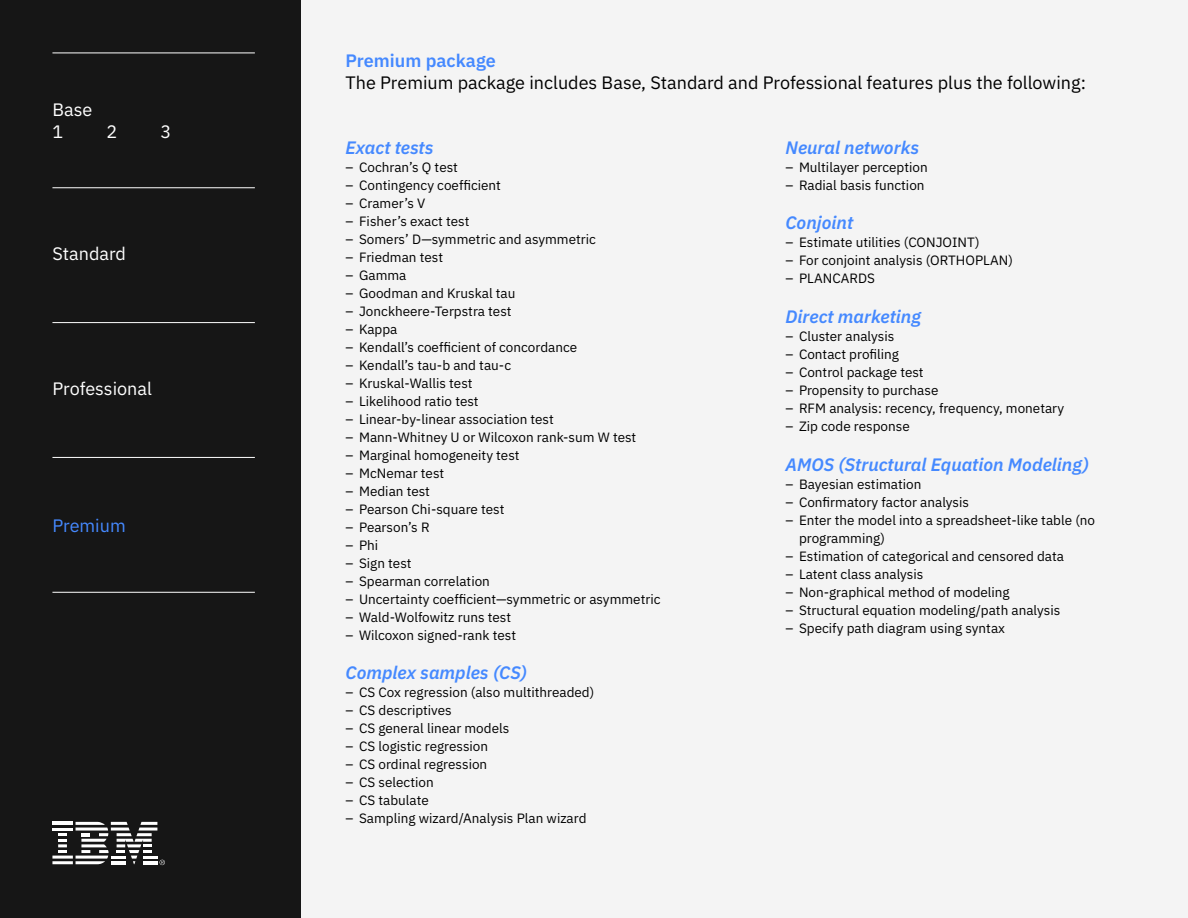
<style>
.page{position:relative;width:1188px;height:918px;background:#fff}
.page>*{position:absolute;margin:0;border:0;box-sizing:border-box;transform-origin:0 0}
.t1{font:italic 600 18px "IBM Plex Sans";color:#4589ff}
.t2{font:18px "IBM Plex Sans";color:#000}
.t3{font:18px "IBM Plex Sans";color:#fff}
.t4{font:600 18px "IBM Plex Sans";color:#4589ff}
.t5{font:18px "IBM Plex Sans";color:#4589ff}
.t6{font:13.5px/18px "IBM Plex Sans";color:#000}
</style>
<div class="page">
<div style="left:302px;top:0;width:886px;height:918px;background:#f4f4f4"></div>
<div style="left:0;top:0;width:301px;height:918px;background:#161616"></div>
<hr style="left:52px;top:53px;width:203px;height:1px;background:#fff">
<hr style="left:52px;top:187px;width:203px;height:1px;background:#fff">
<hr style="left:52px;top:322px;width:203px;height:1px;background:#fff">
<hr style="left:52px;top:457px;width:203px;height:1px;background:#fff">
<hr style="left:52px;top:592px;width:203px;height:1px;background:#fff">
<svg style="left:52px;top:822px;width:113px;height:43px"></svg>
<hr style="left:52px;top:822px;width:21px;height:3px;background:#fff">
<p class="t3" style="left:52px;top:96px;width:42px">Base</p>
<p class="t3" style="left:52px;top:118px;width:12px">1</p>
<p class="t3" style="left:106px;top:118px;width:12px">2</p>
<p class="t3" style="left:160px;top:118px;width:12px">3</p>
<p class="t3" style="left:52px;top:240px;width:75px">Standard</p>
<p class="t3" style="left:52px;top:375px;width:101px">Professional</p>
<p class="t5" style="left:52px;top:512px;width:75px">Premium</p>
<p class="t4" style="left:346px;top:47px;width:152px">Premium package</p>
<p class="t2" style="left:346px;top:69px;width:742px">The Premium package includes Base, Standard and Professional features plus the following:</p>
<p class="t1" style="left:346px;top:133px;width:90px">Exact tests</p>
<p class="t6" style="left:346px;top:157px;width:114px">– Cochran’s Q test</p>
<p class="t6" style="left:346px;top:175px;width:157px">– Contingency coefficient</p>
<p class="t6" style="left:346px;top:193px;width:81px">– Cramer’s V</p>
<p class="t6" style="left:346px;top:211px;width:125px">– Fisher’s exact test</p>
<p class="t6" style="left:346px;top:229px;width:252px">– Somers’ D—symmetric and asymmetric</p>
<p class="t6" style="left:346px;top:247px;width:99px">– Friedman test</p>
<p class="t6" style="left:346px;top:265px;width:62px">– Gamma</p>
<p class="t6" style="left:346px;top:283px;width:171px">– Goodman and Kruskal tau</p>
<p class="t6" style="left:346px;top:301px;width:168px">– Jonckheere-Terpstra test</p>
<p class="t6" style="left:346px;top:319px;width:53px">– Kappa</p>
<p class="t6" style="left:346px;top:337px;width:233px">– Kendall’s coefficient of concordance</p>
<p class="t6" style="left:346px;top:355px;width:167px">– Kendall’s tau-b and tau-c</p>
<p class="t6" style="left:346px;top:373px;width:128px">– Kruskal-Wallis test</p>
<p class="t6" style="left:346px;top:391px;width:135px">– Likelihood ratio test</p>
<p class="t6" style="left:346px;top:409px;width:210px">– Linear-by-linear association test</p>
<p class="t6" style="left:346px;top:427px;width:292px">– Mann-Whitney U or Wilcoxon rank-sum W test</p>
<p class="t6" style="left:346px;top:445px;width:176px">– Marginal homogeneity test</p>
<p class="t6" style="left:346px;top:463px;width:100px">– McNemar test</p>
<p class="t6" style="left:346px;top:481px;width:86px">– Median test</p>
<p class="t6" style="left:346px;top:499px;width:160px">– Pearson Chi-square test</p>
<p class="t6" style="left:346px;top:517px;width:86px">– Pearson’s R</p>
<p class="t6" style="left:346px;top:535px;width:34px">– Phi</p>
<p class="t6" style="left:346px;top:553px;width:68px">– Sign test</p>
<p class="t6" style="left:346px;top:571px;width:146px">– Spearman correlation</p>
<p class="t6" style="left:346px;top:589px;width:316px">– Uncertainty coefficient—symmetric or asymmetric</p>
<p class="t6" style="left:346px;top:607px;width:167px">– Wald-Wolfowitz runs test</p>
<p class="t6" style="left:346px;top:625px;width:172px">– Wilcoxon signed-rank test</p>
<p class="t1" style="left:346px;top:659px;width:183px">Complex samples (CS)</p>
<p class="t6" style="left:346px;top:682px;width:250px">– CS Cox regression (also multithreaded)</p>
<p class="t6" style="left:346px;top:700px;width:108px">– CS descriptives</p>
<p class="t6" style="left:346px;top:718px;width:165px">– CS general linear models</p>
<p class="t6" style="left:346px;top:736px;width:144px">– CS logistic regression</p>
<p class="t6" style="left:346px;top:754px;width:143px">– CS ordinal regression</p>
<p class="t6" style="left:346px;top:772px;width:90px">– CS selection</p>
<p class="t6" style="left:346px;top:790px;width:85px">– CS tabulate</p>
<p class="t6" style="left:346px;top:808px;width:242px">– Sampling wizard/Analysis Plan wizard</p>
<p class="t1" style="left:786px;top:133px;width:135px">Neural networks</p>
<p class="t6" style="left:786px;top:157px;width:144px">– Multilayer perception</p>
<p class="t6" style="left:786px;top:175px;width:141px">– Radial basis function</p>
<p class="t1" style="left:786px;top:209px;width:69px">Conjoint</p>
<p class="t6" style="left:786px;top:232px;width:196px">– Estimate utilities (CONJOINT)</p>
<p class="t6" style="left:786px;top:250px;width:229px">– For conjoint analysis (ORTHOPLAN)</p>
<p class="t6" style="left:786px;top:268px;width:91px">– PLANCARDS</p>
<p class="t1" style="left:786px;top:302px;width:137px">Direct marketing</p>
<p class="t6" style="left:786px;top:326px;width:110px">– Cluster analysis</p>
<p class="t6" style="left:786px;top:344px;width:115px">– Contact profiling</p>
<p class="t6" style="left:786px;top:362px;width:140px">– Control package test</p>
<p class="t6" style="left:786px;top:380px;width:154px">– Propensity to purchase</p>
<p class="t6" style="left:786px;top:398px;width:280px">– RFM analysis: recency, frequency, monetary</p>
<p class="t6" style="left:786px;top:416px;width:126px">– Zip code response</p>
<p class="t1" style="left:786px;top:450px;width:305px">AMOS (Structural Equation Modeling)</p>
<p class="t6" style="left:786px;top:474px;width:137px">– Bayesian estimation</p>
<p class="t6" style="left:786px;top:492px;width:185px">– Confirmatory factor analysis</p>
<p class="t6" style="left:799px;top:510px;width:298px;text-indent:-14px">– Enter the model into a spreadsheet-like table (no programming)</p>
<p class="t6" style="left:786px;top:546px;width:280px">– Estimation of categorical and censored data</p>
<p class="t6" style="left:786px;top:564px;width:139px">– Latent class analysis</p>
<p class="t6" style="left:786px;top:582px;width:226px">– Non-graphical method of modeling</p>
<p class="t6" style="left:786px;top:600px;width:276px">– Structural equation modeling/path analysis</p>
<p class="t6" style="left:786px;top:618px;width:221px">– Specify path diagram using syntax</p>
</div>
